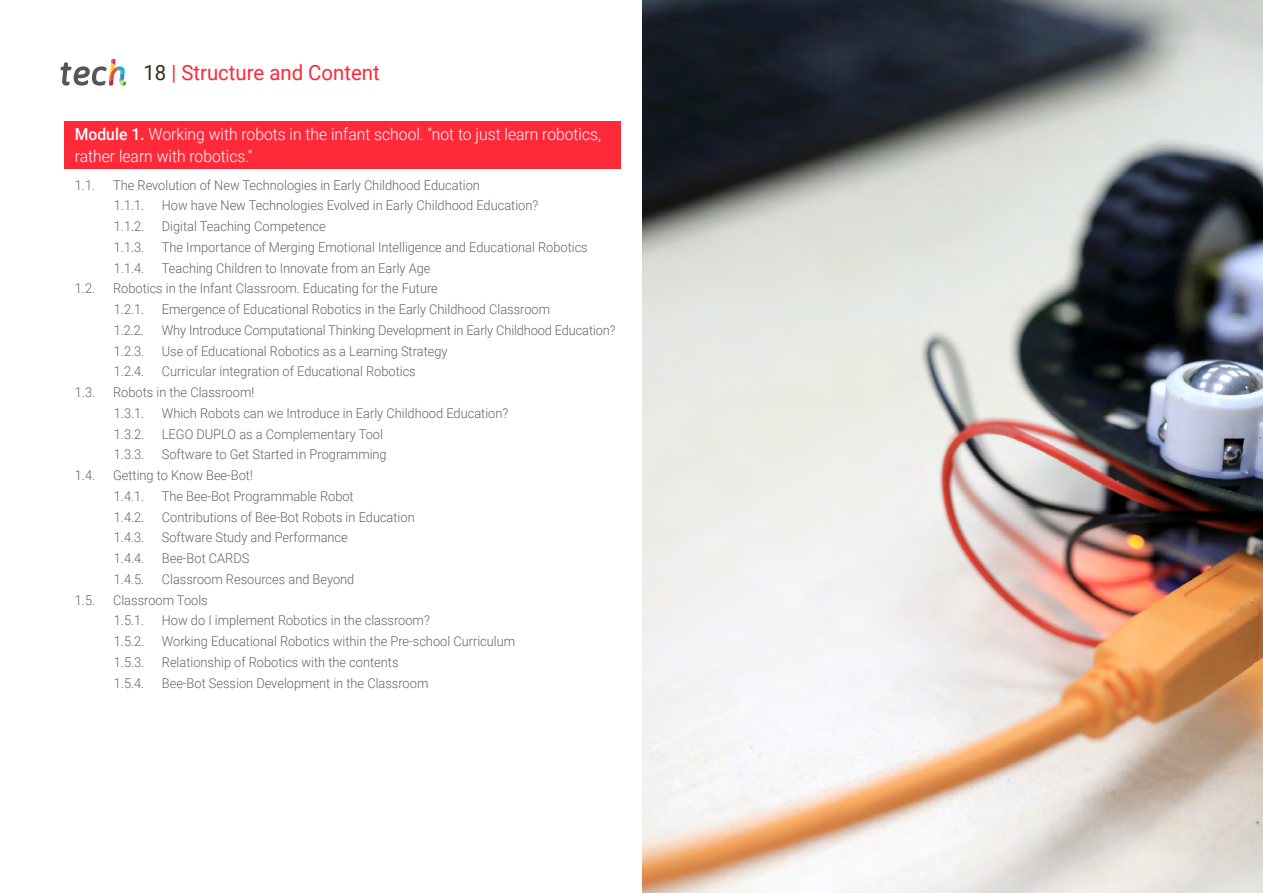
<style>
.page{position:relative;width:1263px;height:893px;background:#fff}
.page>*{position:absolute;margin:0;border:0;box-sizing:border-box;transform-origin:0 0}
.t1{font:21px "Roboto";color:#ff293a}
.t2{font:300 16.5px/22.5px "Roboto";color:#fff;scale:.95 1}
.t3{font:300 13.5px/20.7px "Roboto";color:#61646a;scale:.95 1}
.s1{color:#312e20}
.s2{font-weight:500}
</style>
<div class="page">
<div style="left:64px;top:121px;width:557px;height:48px;background:#ff293a"></div>
<img style="left:642px;top:0;width:621px;height:893px">
<svg style="left:61px;top:59px;width:65px;height:27px"></svg>
<h1 class="t1" style="left:144px;top:57px;width:238px"><span class="s1">18</span> | Structure and Content</h1>
<p class="t2" style="left:75px;top:122px;width:555px"><span class="s2">Module 1.</span> Working with robots in the infant school. "not to just learn robotics, rather learn with robotics."</p>
<p class="t3" style="left:75px;top:174px;width:23px">1.1.</p>
<p class="t3" style="left:113px;top:174px;width:388px">The Revolution of New Technologies in Early Childhood Education<br>1.1.1.</p>
<p class="t3" style="left:162px;top:195px;width:398px">How have New Technologies Evolved in Early Childhood Education?</p>
<p class="t3" style="left:114px;top:215px;width:34px">1.1.2.</p>
<p class="t3" style="left:162px;top:215px;width:174px">Digital Teaching Competence</p>
<p class="t3" style="left:114px;top:236px;width:34px">1.1.3.</p>
<p class="t3" style="left:162px;top:236px;width:450px">The Importance of Merging Emotional Intelligence and Educational Robotics</p>
<p class="t3" style="left:114px;top:257px;width:34px">1.1.4.</p>
<p class="t3" style="left:162px;top:257px;width:284px">Teaching Children to Innovate from an Early Age</p>
<p class="t3" style="left:75px;top:278px;width:23px">1.2.</p>
<p class="t3" style="left:113px;top:278px;width:343px">Robotics in the Infant Classroom. Educating for the Future<br>1.2.1.</p>
<p class="t3" style="left:162px;top:298px;width:410px">Emergence of Educational Robotics in the Early Childhood Classroom</p>
<p class="t3" style="left:114px;top:319px;width:33px">1.2.2.</p>
<p class="t3" style="left:162px;top:319px;width:479px">Why Introduce Computational Thinking Development in Early Childhood Education?</p>
<p class="t3" style="left:114px;top:340px;width:34px">1.2.3.</p>
<p class="t3" style="left:162px;top:340px;width:302px">Use of Educational Robotics as a Learning Strategy</p>
<p class="t3" style="left:114px;top:361px;width:34px">1.2.4.</p>
<p class="t3" style="left:162px;top:361px;width:269px">Curricular integration of Educational Robotics</p>
<p class="t3" style="left:75px;top:381px;width:23px">1.3.</p>
<p class="t3" style="left:113px;top:381px;width:150px">Robots in the Classroom!<br>1.3.1.</p>
<p class="t3" style="left:162px;top:402px;width:366px">Which Robots can we Introduce in Early Childhood Education?</p>
<p class="t3" style="left:114px;top:423px;width:34px">1.3.2.</p>
<p class="t3" style="left:162px;top:423px;width:234px">LEGO DUPLO as a Complementary Tool</p>
<p class="t3" style="left:114px;top:444px;width:34px">1.3.3.</p>
<p class="t3" style="left:162px;top:444px;width:238px">Software to Get Started in Programming</p>
<p class="t3" style="left:75px;top:464px;width:23px">1.4.</p>
<p class="t3" style="left:113px;top:464px;width:149px">Getting to Know Bee-Bot!<br>1.4.1.</p>
<p class="t3" style="left:162px;top:485px;width:203px">The Bee-Bot Programmable Robot</p>
<p class="t3" style="left:114px;top:506px;width:34px">1.4.2.</p>
<p class="t3" style="left:162px;top:506px;width:268px">Contributions of Bee-Bot Robots in Education</p>
<p class="t3" style="left:114px;top:527px;width:34px">1.4.3.</p>
<p class="t3" style="left:162px;top:527px;width:197px">Software Study and Performance</p>
<p class="t3" style="left:114px;top:547px;width:34px">1.4.4.</p>
<p class="t3" style="left:162px;top:547px;width:94px">Bee-Bot CARDS</p>
<p class="t3" style="left:114px;top:568px;width:34px">1.4.5.</p>
<p class="t3" style="left:162px;top:568px;width:204px">Classroom Resources and Beyond</p>
<p class="t3" style="left:75px;top:589px;width:23px">1.5.</p>
<p class="t3" style="left:113px;top:589px;width:101px">Classroom Tools<br>1.5.1.</p>
<p class="t3" style="left:162px;top:610px;width:284px">How do I implement Robotics in the classroom?</p>
<p class="t3" style="left:114px;top:630px;width:34px">1.5.2.</p>
<p class="t3" style="left:162px;top:630px;width:373px">Working Educational Robotics within the Pre-school Curriculum</p>
<p class="t3" style="left:114px;top:651px;width:34px">1.5.3.</p>
<p class="t3" style="left:162px;top:651px;width:251px">Relationship of Robotics with the contents</p>
<p class="t3" style="left:114px;top:672px;width:34px">1.5.4.</p>
<p class="t3" style="left:162px;top:672px;width:282px">Bee-Bot Session Development in the Classroom</p>
</div>
